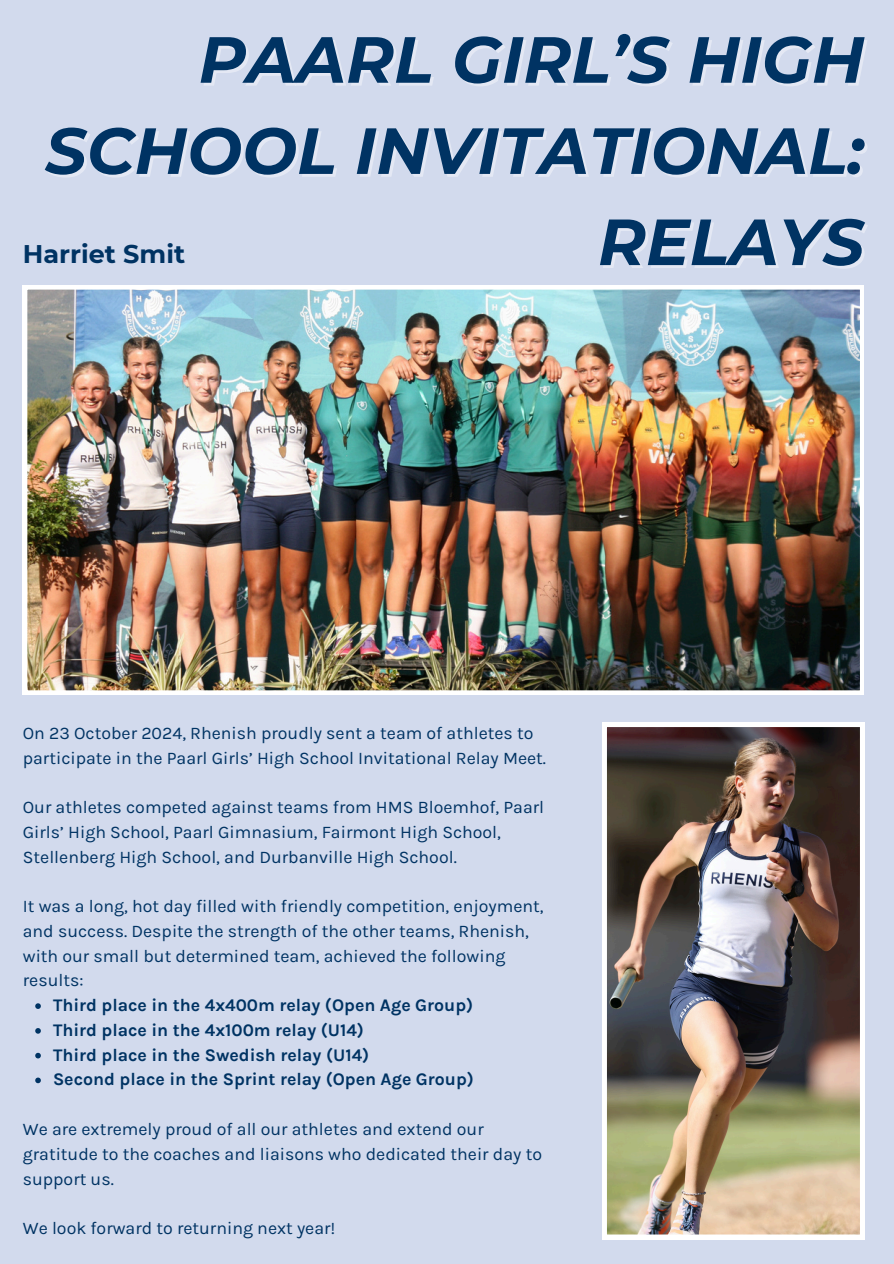
<style>
.page{position:relative;width:894px;height:1264px;background:#fff}
.page>*{position:absolute;margin:0;border:0;box-sizing:border-box;transform-origin:0 0}
.t1{font:italic 700 65.1px "Montserrat";color:#003363}
.t2{font:700 25.5px "Montserrat";color:#003363}
.t3{font:17.7px/24.8px "Karla";color:#003363}
.t4{font:700 17.7px "Karla";color:#003363}
</style>
<div class="page">
<div style="left:0;top:0;width:893px;height:1263px;background:#d2daed"></div>
<img style="left:23px;top:285px;width:840px;height:409px">
<img style="left:602px;top:722px;width:262px;height:516px">
<svg style="left:35px;top:1003px;width:6px;height:5px"></svg>
<svg style="left:35px;top:1028px;width:6px;height:5px"></svg>
<svg style="left:35px;top:1052px;width:6px;height:6px"></svg>
<svg style="left:35px;top:1077px;width:6px;height:6px"></svg>
<p class="t1" style="left:199px;top:20px;width:667px">PAARL GIRL’S HIGH</p>
<p class="t1" style="left:45px;top:111px;width:820px">SCHOOL INVITATIONAL:</p>
<h2 class="t2" style="left:23px;top:239px;width:164px">Harriet Smit</h2>
<h1 class="t1" style="left:598px;top:202px;width:268px">RELAYS</h1>
<p class="t3" style="left:23px;top:720px;width:524px">On 23 October 2024, Rhenish proudly sent a team of athletes to participate in the Paarl Girls’ High School Invitational Relay Meet.</p>
<p class="t3" style="left:23px;top:794px;width:522px">Our athletes competed against teams from HMS Bloemhof, Paarl<br>Girls’ High School, Paarl Gimnasium, Fairmont High School,<br>Stellenberg High School, and Durbanville High School.</p>
<p class="t3" style="left:23px;top:893px;width:522px">It was a long, hot day filled with friendly competition, enjoyment, and success. Despite the strength of the other teams, Rhenish, with our small but determined team, achieved the following results:</p>
<p class="t4" style="left:53px;top:994px;width:421px">Third place in the 4x400m relay (Open Age Group)</p>
<p class="t4" style="left:53px;top:1019px;width:312px">Third place in the 4x100m relay (U14)</p>
<p class="t4" style="left:53px;top:1044px;width:318px">Third place in the Swedish relay (U14)</p>
<p class="t4" style="left:53px;top:1069px;width:422px">Second place in the Sprint relay (Open Age Group)</p>
<p class="t3" style="left:23px;top:1116px;width:520px">We are extremely proud of all our athletes and extend our gratitude to the coaches and liaisons who dedicated their day to support us.</p>
<p class="t3" style="left:23px;top:1215px;width:314px">We look forward to returning next year!</p>
</div>
